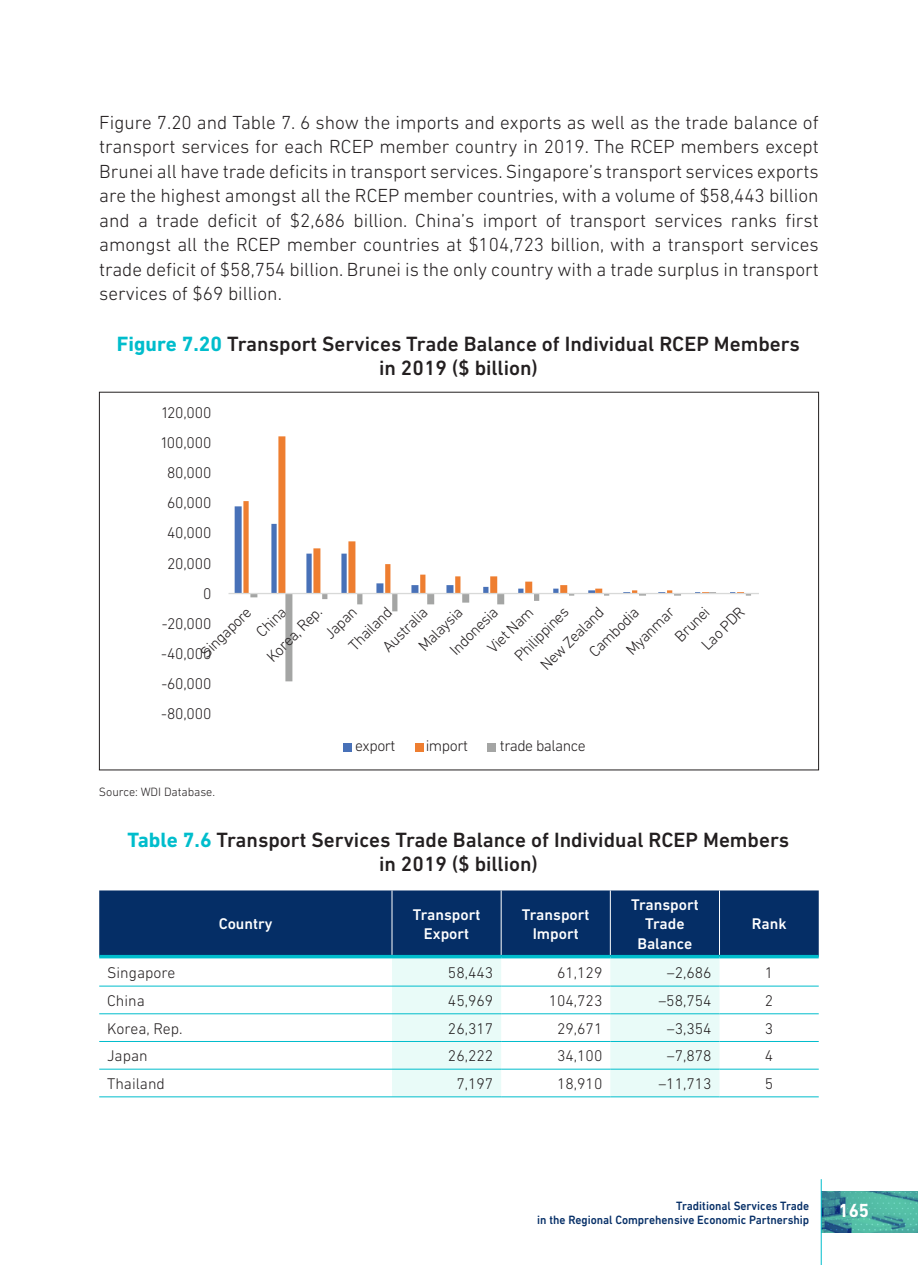
<style>
.page{position:relative;width:918px;height:1265px;background:#fff}
.page>*{position:absolute;margin:0;border:0;box-sizing:border-box;transform-origin:0 0}
.ASEAN_50_Table_Title{font:500 21px/24.5px "DIN Next LT Pro";color:#231f20;text-align:center}
.Body_Text-OldPeop2nd{font:300 19.25px/24.5px "DIN Next LT Pro";color:#231f20;text-align:justify}
.t1{font:700 19.25px "DIN Next LT Pro";color:#fff;scale:.95 1}
.Body_Text-OldPeop2nd-2{font:300 15.75px "DIN Next LT Pro";color:#231f20}
.TIM_2013_Figure_tabl{font:300 15.75px "DIN Next LT Pro";letter-spacing:-.01em;color:#231f20}
.t2{font:500 15.75px/19.2px "DIN Next LT Pro";color:#fff;text-align:center}
.Body_Text-OldPeop2nd-3{font:300 15.75px "DIN Next LT Pro";letter-spacing:-.03em;color:#231f20}
.t3{font:500 12.25px/14px "DIN Next LT Pro";color:#052e66;text-align:right;scale:.95 1}
.TIM_2013_Figure_tabl-2{font:300 12.25px "DIN Next LT Pro";letter-spacing:-.005em;color:#231f20}
.s1{font-weight:700;color:#00bdcc}
</style>
<div class="page">
<svg style="left:243px;top:436px;width:43px;height:70px"></svg>
<svg style="left:235px;top:506px;width:516px;height:175px"></svg>
<hr style="left:228px;top:593px;width:531px;height:1px;background:#d8d9d8">
<div style="left:343px;top:743px;width:9px;height:8px;background:#4871b8"></div>
<div style="left:415px;top:743px;width:9px;height:8px;background:#ee7e30"></div>
<div style="left:487px;top:743px;width:8px;height:8px;background:#a4a5a4"></div>
<div style="left:99px;top:890px;width:720px;height:65px;background:#052e66"></div>
<svg style="left:392px;top:958px;width:327px;height:139px"></svg>
<hr style="left:391px;top:890px;width:1px;height:65px;background:#fff">
<hr style="left:719px;top:890px;width:1px;height:65px;background:#fff">
<hr style="left:99px;top:955px;width:293px;height:3px;background:#00bdcc">
<hr style="left:392px;top:955px;width:109px;height:3px;background:#00bdcc">
<hr style="left:501px;top:955px;width:109px;height:3px;background:#00bdcc">
<hr style="left:610px;top:955px;width:109px;height:3px;background:#00bdcc">
<hr style="left:719px;top:955px;width:100px;height:3px;background:#00bdcc">
<hr style="left:99px;top:986px;width:293px;height:1px;background:#00bdcc">
<hr style="left:392px;top:986px;width:109px;height:1px;background:#00bdcc">
<hr style="left:501px;top:986px;width:109px;height:1px;background:#00bdcc">
<hr style="left:610px;top:986px;width:109px;height:1px;background:#00bdcc">
<hr style="left:719px;top:986px;width:100px;height:1px;background:#00bdcc">
<hr style="left:99px;top:1013px;width:293px;height:1px;background:#00bdcc">
<hr style="left:392px;top:1013px;width:109px;height:1px;background:#00bdcc">
<hr style="left:501px;top:1013px;width:109px;height:1px;background:#00bdcc">
<hr style="left:610px;top:1013px;width:109px;height:1px;background:#00bdcc">
<hr style="left:719px;top:1013px;width:100px;height:1px;background:#00bdcc">
<hr style="left:99px;top:1041px;width:293px;height:1px;background:#00bdcc">
<hr style="left:392px;top:1041px;width:109px;height:1px;background:#00bdcc">
<hr style="left:501px;top:1041px;width:109px;height:1px;background:#00bdcc">
<hr style="left:610px;top:1041px;width:109px;height:1px;background:#00bdcc">
<hr style="left:719px;top:1041px;width:100px;height:1px;background:#00bdcc">
<hr style="left:99px;top:1069px;width:293px;height:1px;background:#00bdcc">
<hr style="left:392px;top:1069px;width:109px;height:1px;background:#00bdcc">
<hr style="left:501px;top:1069px;width:109px;height:1px;background:#00bdcc">
<hr style="left:610px;top:1069px;width:109px;height:1px;background:#00bdcc">
<hr style="left:719px;top:1069px;width:100px;height:1px;background:#00bdcc">
<hr style="left:99px;top:1097px;width:293px;height:1px;background:#00bdcc">
<hr style="left:392px;top:1097px;width:109px;height:1px;background:#00bdcc">
<hr style="left:501px;top:1097px;width:109px;height:1px;background:#00bdcc">
<hr style="left:610px;top:1097px;width:109px;height:1px;background:#00bdcc">
<hr style="left:719px;top:1097px;width:100px;height:1px;background:#00bdcc">
<hr style="left:501px;top:890px;width:1px;height:65px;background:#fff">
<hr style="left:610px;top:890px;width:1px;height:65px;background:#fff">
<img style="left:822px;top:1191px;width:96px;height:42px">
<hr style="left:821px;top:1179px;width:1px;height:86px;background:#00bdcc">
<p class="Body_Text-OldPeop2nd" style="left:99px;top:110px;width:721px">Figure 7.20 and Table 7. 6 show the imports and exports as well as the trade balance of transport services for each RCEP member country in 2019. The RCEP members except Brunei all have trade deficits in transport services. Singapore’s transport services exports are the highest amongst all the RCEP member countries, with a volume of $58,443 billion and a trade deficit of $2,686 billion. China’s import of transport services ranks first amongst all the RCEP member countries at $104,723 billion, with a transport services trade deficit of $58,754 billion. Brunei is the only country with a trade surplus in transport services of $69 billion.</p>
<p class="ASEAN_50_Table_Title" style="left:117px;top:331px;width:684px"><span class="s1">Figure 7.20</span> Transport Services Trade Balance of Individual RCEP Members in 2019 ($ billion)</p>
<p class="TIM_2013_Figure_tabl" style="left:162px;top:404px;width:51px">120,000</p>
<p class="TIM_2013_Figure_tabl" style="left:162px;top:434px;width:51px">100,000</p>
<p class="TIM_2013_Figure_tabl" style="left:167px;top:464px;width:46px">80,000</p>
<p class="TIM_2013_Figure_tabl" style="left:167px;top:494px;width:46px">60,000</p>
<p class="TIM_2013_Figure_tabl" style="left:167px;top:524px;width:46px">40,000</p>
<p class="TIM_2013_Figure_tabl" style="left:168px;top:554px;width:45px">20,000</p>
<p class="TIM_2013_Figure_tabl" style="left:203px;top:584px;width:10px">0</p>
<p class="TIM_2013_Figure_tabl" style="left:162px;top:614px;width:51px">-20,000</p>
<p class="TIM_2013_Figure_tabl" style="left:161px;top:644px;width:52px">-40,000</p>
<p class="TIM_2013_Figure_tabl" style="left:161px;top:675px;width:52px">-60,000</p>
<p class="TIM_2013_Figure_tabl" style="left:161px;top:705px;width:52px">-80,000</p>
<p class="Body_Text-OldPeop2nd-2" style="left:697px;top:641px;width:56px;rotate:-45deg">Lao PDR</p>
<p class="Body_Text-OldPeop2nd-2" style="left:622px;top:646px;width:62px;rotate:-45deg">Myanmar</p>
<p class="Body_Text-OldPeop2nd-2" style="left:671px;top:633px;width:43px;rotate:-45deg">Brunei</p>
<p class="Body_Text-OldPeop2nd-2" style="left:537px;top:661px;width:84px;rotate:-45deg">New Zealand</p>
<p class="Body_Text-OldPeop2nd-2" style="left:345px;top:641px;width:56px;rotate:-45deg">Thailand</p>
<p class="Body_Text-OldPeop2nd-2" style="left:511px;top:652px;width:71px;rotate:-45deg">Philippines</p>
<p class="Body_Text-OldPeop2nd-2" style="left:197px;top:648px;width:66px;rotate:-45deg">Singapore</p>
<p class="Body_Text-OldPeop2nd-2" style="left:252px;top:628px;width:37px;rotate:-45deg">China</p>
<p class="Body_Text-OldPeop2nd-2" style="left:321px;top:630px;width:40px;rotate:-45deg">Japan</p>
<p class="Body_Text-OldPeop2nd-2" style="left:446px;top:646px;width:62px;rotate:-45deg">Indonesia</p>
<p class="Body_Text-OldPeop2nd-2" style="left:585px;top:648px;width:65px;rotate:-45deg">Cambodia</p>
<p class="Body_Text-OldPeop2nd-2" style="left:379px;top:643px;width:58px;rotate:-45deg">Australia</p>
<p class="Body_Text-OldPeop2nd-2" style="left:483px;top:644px;width:59px;rotate:-45deg">Viet Nam</p>
<p class="Body_Text-OldPeop2nd-2" style="left:415px;top:642px;width:57px;rotate:-45deg">Malaysia</p>
<p class="Body_Text-OldPeop2nd-2" style="left:263px;top:653px;width:72px;rotate:-45deg">Korea, Rep.</p>
<p class="Body_Text-OldPeop2nd-2" style="left:355px;top:737px;width:42px">export</p>
<p class="Body_Text-OldPeop2nd-2" style="left:426px;top:737px;width:44px">import</p>
<p class="Body_Text-OldPeop2nd-3" style="left:500px;top:737px;width:87px">trade balance</p>
<p class="TIM_2013_Figure_tabl-2" style="left:99px;top:785px;width:118px">Source: WDI Database.</p>
<p class="ASEAN_50_Table_Title" style="left:128px;top:827px;width:663px"><span class="s1">Table 7.6</span> Transport Services Trade Balance of Individual RCEP Members in 2019 ($ billion)</p>
<p class="t2" style="left:219px;top:914px;width:55px">Country</p>
<p class="t2" style="left:413px;top:905px;width:69px">Transport<br>Export</p>
<p class="t2" style="left:522px;top:905px;width:69px">Transport<br>Import</p>
<p class="t2" style="left:631px;top:895px;width:69px">Transport<br>Trade<br>Balance</p>
<p class="t2" style="left:751px;top:914px;width:36px">Rank</p>
<p class="Body_Text-OldPeop2nd-2" style="left:107px;top:964px;width:70px">Singapore</p>
<p class="Body_Text-OldPeop2nd-2" style="left:448px;top:964px;width:47px">58,443</p>
<p class="Body_Text-OldPeop2nd-2" style="left:557px;top:964px;width:47px">61,129</p>
<p class="Body_Text-OldPeop2nd-2" style="left:667px;top:964px;width:46px">–2,686</p>
<p class="Body_Text-OldPeop2nd-2" style="left:765px;top:964px;width:10px">1</p>
<p class="Body_Text-OldPeop2nd-2" style="left:107px;top:991px;width:39px">China</p>
<p class="Body_Text-OldPeop2nd-2" style="left:448px;top:991px;width:47px">45,969</p>
<p class="Body_Text-OldPeop2nd-2" style="left:549px;top:991px;width:55px">104,723</p>
<p class="Body_Text-OldPeop2nd-2" style="left:658px;top:991px;width:55px">–58,754</p>
<p class="Body_Text-OldPeop2nd-2" style="left:765px;top:991px;width:10px">2</p>
<p class="Body_Text-OldPeop2nd-2" style="left:107px;top:1019px;width:77px">Korea, Rep.</p>
<p class="Body_Text-OldPeop2nd-2" style="left:448px;top:1019px;width:47px">26,317</p>
<p class="Body_Text-OldPeop2nd-2" style="left:557px;top:1019px;width:47px">29,671</p>
<p class="Body_Text-OldPeop2nd-2" style="left:667px;top:1019px;width:46px">–3,354</p>
<p class="Body_Text-OldPeop2nd-2" style="left:765px;top:1019px;width:10px">3</p>
<p class="Body_Text-OldPeop2nd-2" style="left:107px;top:1047px;width:42px">Japan</p>
<p class="Body_Text-OldPeop2nd-2" style="left:448px;top:1047px;width:47px">26,222</p>
<p class="Body_Text-OldPeop2nd-2" style="left:557px;top:1047px;width:47px">34,100</p>
<p class="Body_Text-OldPeop2nd-2" style="left:667px;top:1047px;width:46px">–7,878</p>
<p class="Body_Text-OldPeop2nd-2" style="left:765px;top:1047px;width:10px">4</p>
<p class="Body_Text-OldPeop2nd-2" style="left:107px;top:1074px;width:59px">Thailand</p>
<p class="Body_Text-OldPeop2nd-2" style="left:456px;top:1074px;width:38px">7,197</p>
<p class="Body_Text-OldPeop2nd-2" style="left:557px;top:1074px;width:47px">18,910</p>
<p class="Body_Text-OldPeop2nd-2" style="left:658px;top:1074px;width:55px">–11,713</p>
<p class="Body_Text-OldPeop2nd-2" style="left:765px;top:1074px;width:10px">5</p>
<p class="t3" style="left:537px;top:1199px;width:288px">Traditional Services Trade<br>in the Regional Comprehensive Economic Partnership</p>
<p class="t1" style="left:838px;top:1199px;width:34px">165</p>
</div>
